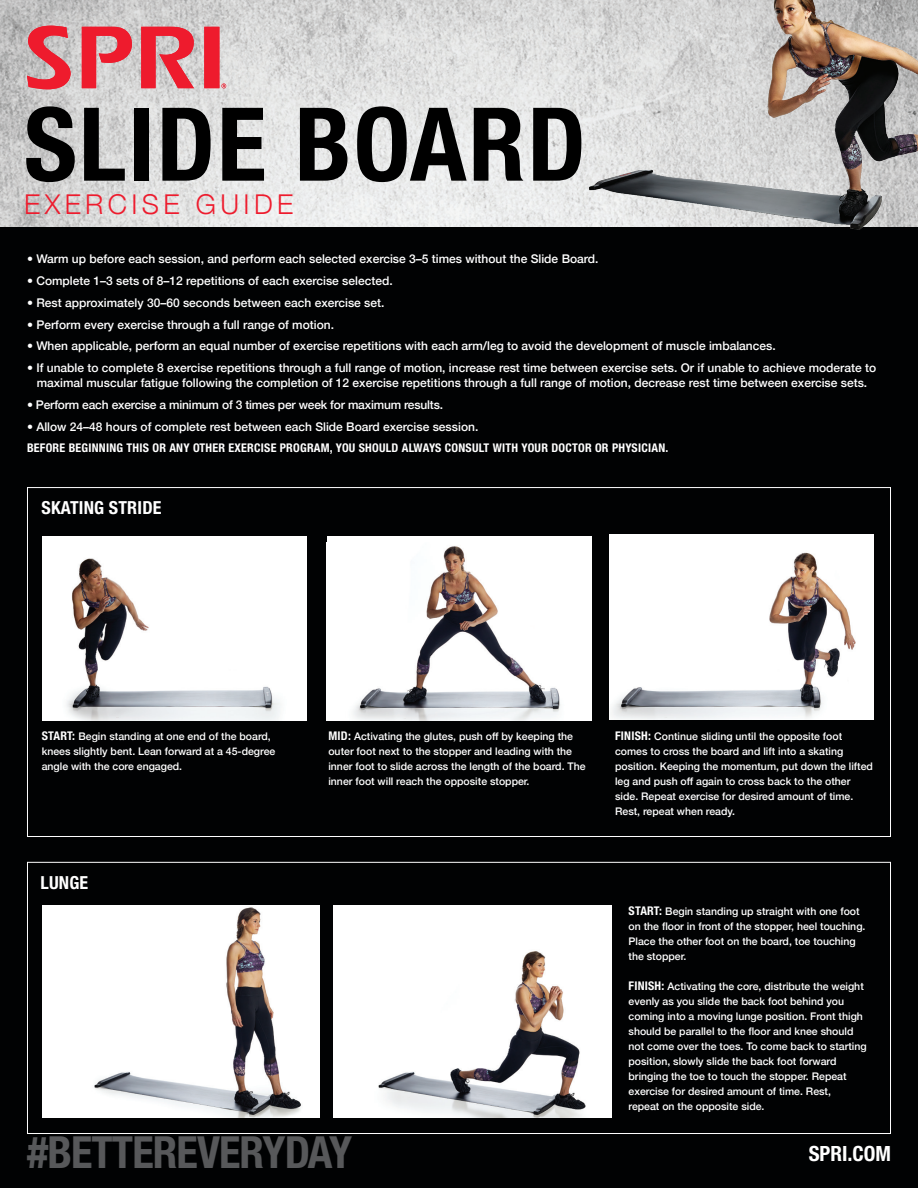
<style>
.page{position:relative;width:918px;height:1188px;background:#010203}
.page>*{position:absolute;margin:0;border:0;box-sizing:border-box;transform-origin:0 0}
.t1{font:700 condensed 102px "Helvetica Neue";letter-spacing:.02em;color:#000}
.t2{font:700 condensed 44.4px "Helvetica Neue";letter-spacing:-.02em;color:#57585a}
.t3{font:300 27.3px "Helvetica Neue";letter-spacing:.16em;color:#ee1b2d}
.t4{font:700 condensed 21px "Helvetica Neue";color:#fff}
.t5{font:700 condensed 18px "Helvetica Neue LT Std";letter-spacing:.01em;color:#fff}
.t6{font:500 12px/15px "Helvetica Neue";color:#fff;text-align:center}
.t7{font:700 condensed 12px "Helvetica Neue";letter-spacing:.02em;color:#fff}
.t8{font:500 10.5px/15px "Helvetica Neue";color:#fff}
.s1{font-weight:700;font-stretch:condensed;font-size:12px}
</style>
<div class="page">
<img style="left:0;top:0;width:581px;height:227px">
<svg style="left:27px;top:26px;width:199px;height:63px;background:#dd757d"></svg>
<img style="left:42px;top:905px;width:278px;height:213px">
<img style="left:334px;top:905px;width:277px;height:213px">
<div style="left:42px;top:536px;width:265px;height:184px;background:#fff"></div>
<img style="left:66px;top:558px;width:214px;height:162px">
<div style="left:327px;top:536px;width:264px;height:184px;background:#fff"></div>
<img style="left:353px;top:546px;width:208px;height:174px">
<img style="left:609px;top:537px;width:265px;height:182px">
<img style="left:581px;top:0;width:337px;height:230px">
<h1 class="t1" style="left:24px;top:83px;width:563px">SLIDE BOARD</h1>
<h3 class="t3" style="left:24px;top:183px;width:271px">EXERCISE GUIDE</h3>
<p class="t6" style="left:27px;top:251px;width:573px">• Warm up before each session, and perform each selected exercise 3–5 times without the Slide Board.</p>
<p class="t6" style="left:27px;top:272px;width:367px">• Complete 1–3 sets of 8–12 repetitions of each exercise selected.</p>
<p class="t6" style="left:27px;top:294px;width:359px">• Rest approximately 30–60 seconds between each exercise set.</p>
<p class="t6" style="left:27px;top:316px;width:309px">• Perform every exercise through a full range of motion.</p>
<p class="t6" style="left:27px;top:338px;width:750px">• When applicable, perform an equal number of exercise repetitions with each arm/leg to avoid the development of muscle imbalances.</p>
<p class="t6" style="left:27px;top:359px;width:851px">• If unable to complete 8 exercise repetitions through a full range of motion, increase rest time between exercise sets. Or if unable to achieve moderate to maximal muscular fatigue following the completion of 12 exercise repetitions through a full range of motion, decrease rest time between exercise sets.</p>
<p class="t6" style="left:27px;top:396px;width:418px">• Perform each exercise a minimum of 3 times per week for maximum results.</p>
<p class="t6" style="left:27px;top:418px;width:453px">• Allow 24–48 hours of complete rest between each Slide Board exercise session.</p>
<p class="t7" style="left:27px;top:441px;width:643px">BEFORE BEGINNING THIS OR ANY OTHER EXERCISE PROGRAM, YOU SHOULD ALWAYS CONSULT WITH YOUR DOCTOR OR PHYSICIAN.</p>
<h3 class="t5" style="left:42px;top:497px;width:121px">SKATING STRIDE</h3>
<p class="t8" style="left:42px;top:728px;width:235px"><span class="s1">START:</span> Begin standing at one end of the board, knees slightly bent. Lean forward at a 45-degree angle with the core engaged.</p>
<p class="t8" style="left:328px;top:728px;width:259px"><span class="s1">MID:</span> Activating the glutes, push off by keeping the outer foot next to the stopper and leading with the inner foot to slide across the length of the board. The inner foot will reach the opposite stopper.</p>
<p class="t8" style="left:615px;top:728px;width:259px"><span class="s1">FINISH:</span> Continue sliding until the opposite foot comes to cross the board and lift into a skating position. Keeping the momentum, put down the lifted leg and push off again to cross back to the other side. Repeat exercise for desired amount of time.<br>Rest, repeat when ready.</p>
<h3 class="t5" style="left:40px;top:871px;width:49px">LUNGE</h3>
<p class="t8" style="left:629px;top:903px;width:238px"><span class="s1">START:</span> Begin standing up straight with one foot on the floor in front of the stopper, heel touching.<br>Place the other foot on the board, toe touching the stopper.</p>
<p class="t8" style="left:629px;top:978px;width:240px"><span class="s1">FINISH:</span> Activating the core, distribute the weight evenly as you slide the back foot behind you coming into a moving lunge position. Front thigh should be parallel to the floor and knee should not come over the toes. To come back to starting position, slowly slide the back foot forward bringing the toe to touch the stopper. Repeat exercise for desired amount of time. Rest,<br>repeat on the opposite side.</p>
<h2 class="t2" style="left:27px;top:1126px;width:327px">#BETTEREVERYDAY</h2>
<h3 class="t4" style="left:809px;top:1140px;width:84px">SPRI.COM</h3>
</div>
